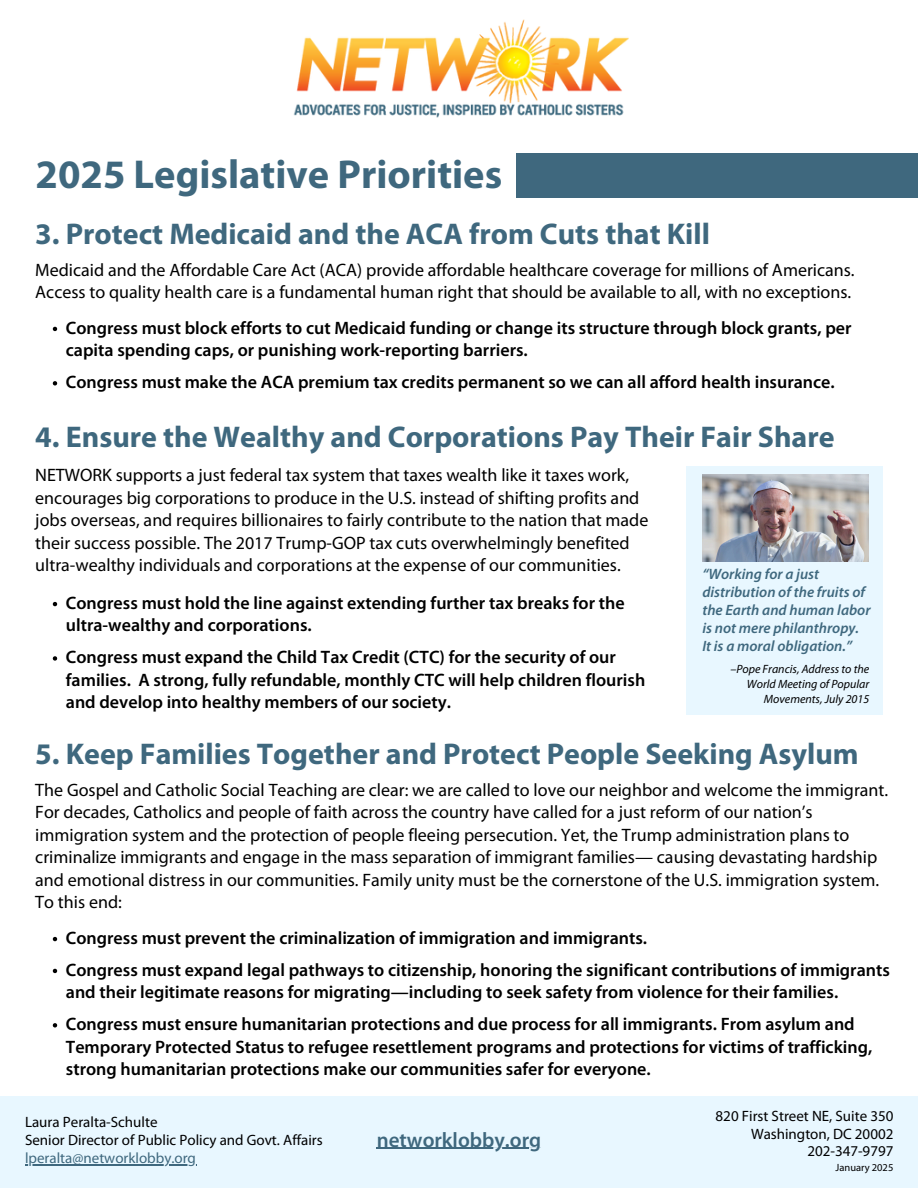
<style>
.page{position:relative;width:918px;height:1188px;background:#fff}
.page>*{position:absolute;margin:0;border:0;box-sizing:border-box;transform-origin:0 0}
.t1{font:700 40.5px "Myriad Pro";color:#3f687e}
.t2{font:700 30px "Myriad Pro";color:#3f687e}
.t3{font:600 21px "Myriad Pro";color:#3f687e}
.t4{font:18px/22.5px "Myriad Pro";color:#000}
.t5{font:600 18px/22.5px "Myriad Pro";color:#000}
.t6{font:15px/17.5px "Myriad Pro";color:#000;text-align:right}
.t7{font:italic 600 15px/18px "Myriad Pro";color:#3f687e}
.t8{font:15px "Myriad Pro";color:#3f687e}
.t9{font:italic 12px/15px "Myriad Pro";color:#000;text-align:right}
.t10{font:10.5px "Myriad Pro";color:#000}
</style>
<div class="page">
<div style="left:686px;top:467px;width:197px;height:248px;background:#e8f7ff"></div>
<img style="left:293px;top:19px;width:336px;height:99px">
<svg style="left:53px;top:937px;width:4px;height:4px"></svg>
<svg style="left:53px;top:969px;width:4px;height:4px"></svg>
<svg style="left:53px;top:1023px;width:4px;height:5px"></svg>
<svg style="left:53px;top:327px;width:4px;height:4px"></svg>
<svg style="left:53px;top:381px;width:4px;height:5px"></svg>
<div style="left:516px;top:154px;width:402px;height:44px;background:#3f687e"></div>
<img style="left:702px;top:475px;width:167px;height:86px">
<svg style="left:53px;top:602px;width:4px;height:4px"></svg>
<svg style="left:53px;top:656px;width:4px;height:5px"></svg>
<div style="left:0;top:1096px;width:918px;height:92px;background:#e8f7ff"></div>
<hr style="left:377px;top:1148px;width:164px;height:1px;background:#3f687e">
<hr style="left:25px;top:1165px;width:171px;height:1px;background:#3f687e">
<p class="t1" style="left:36px;top:158px;width:468px">2025 Legislative Priorities</p>
<p class="t2" style="left:35px;top:221px;width:676px">3. Protect Medicaid and the ACA from Cuts that Kill</p>
<p class="t4" style="left:35px;top:260px;width:821px">Medicaid and the Affordable Care Act (ACA) provide affordable healthcare coverage for millions of Americans.<br>Access to quality health care is a fundamental human right that should be available to all, with no exceptions.</p>
<p class="t5" style="left:66px;top:318px;width:787px">Congress must block efforts to cut Medicaid funding or change its structure through block grants, per capita spending caps, or punishing work-reporting barriers.</p>
<h5 class="t5" style="left:66px;top:372px;width:770px">Congress must make the ACA premium tax credits permanent so we can all afford health insurance.</h5>
<h1 class="t2" style="left:35px;top:425px;width:801px">4. Ensure the Wealthy and Corporations Pay Their Fair Share</h1>
<h2 class="t4" style="left:35px;top:465px;width:615px">NETWORK supports a just federal tax system that taxes wealth like it taxes work, encourages big corporations to produce in the U.S. instead of shifting profits and jobs overseas, and requires billionaires to fairly contribute to the nation that made their success possible. The 2017 Trump-GOP tax cuts overwhelmingly benefited ultra-wealthy individuals and corporations at the expense of our communities.</h2>
<p class="t7" style="left:702px;top:566px;width:170px">“Working for a just distribution of the fruits of the Earth and human labor is not mere philanthropy.<br>It is a moral obligation.”</p>
<h2 class="t9" style="left:730px;top:663px;width:140px">–Pope Francis, Address to the<br>World Meeting of Popular<br>Movements, July 2015</h2>
<h4 class="t5" style="left:66px;top:593px;width:560px">Congress must hold the line against extending further tax breaks for the ultra-wealthy and corporations.</h4>
<p class="t5" style="left:66px;top:647px;width:581px">Congress must expand the Child Tax Credit (CTC) for the security of our families. A strong, fully refundable, monthly CTC will help children flourish and develop into healthy members of our society.</p>
<h4 class="t2" style="left:35px;top:741px;width:825px">5. Keep Families Together and Protect People Seeking Asylum</h4>
<p class="t4" style="left:35px;top:780px;width:854px">The Gospel and Catholic Social Teaching are clear: we are called to love our neighbor and welcome the immigrant.<br>For decades, Catholics and people of faith across the country have called for a just reform of our nation’s immigration system and the protection of people fleeing persecution. Yet, the Trump administration plans to criminalize immigrants and engage in the mass separation of immigrant families— causing devastating hardship and emotional distress in our communities. Family unity must be the cornerstone of the U.S. immigration system.<br>To this end:</p>
<p class="t5" style="left:66px;top:928px;width:583px">Congress must prevent the criminalization of immigration and immigrants.</p>
<h2 class="t5" style="left:66px;top:960px;width:826px">Congress must expand legal pathways to citizenship, honoring the significant contributions of immigrants and their legitimate reasons for migrating—including to seek safety from violence for their families.</h2>
<h4 class="t5" style="left:66px;top:1014px;width:808px">Congress must ensure humanitarian protections and due process for all immigrants. From asylum and<br>Temporary Protected Status to refugee resettlement programs and protections for victims of trafficking, strong humanitarian protections make our communities safer for everyone.</h4>
<h6 class="t6" style="left:25px;top:1115px;width:299px;line-height:18px;text-align:left">Laura Peralta-Schulte<br>Senior Director of Public Policy and Govt. Affairs</h6>
<h3 class="t8" style="left:25px;top:1152px;width:173px">lperalta@networklobby.org</h3>
<p class="t3" style="left:377px;top:1131px;width:166px">networklobby.org</p>
<p class="t6" style="left:716px;top:1109px;width:179px">820 First Street NE, Suite 350<br>Washington, DC 20002<br>202-347-9797</p>
<p class="t10" style="left:836px;top:1163px;width:59px">January 2025</p>
</div>
